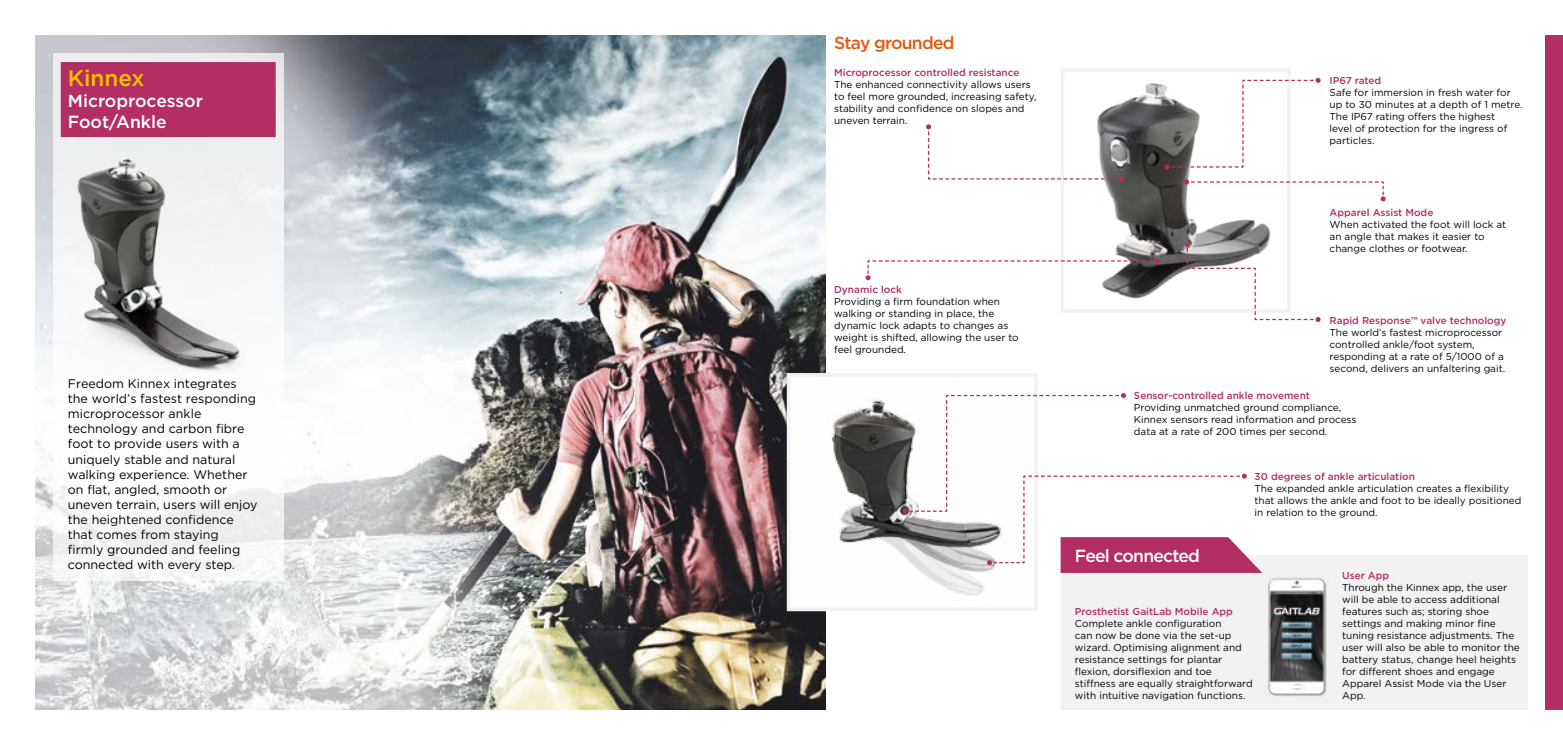
<style>
.page{position:relative;width:1563px;height:745px;background:#fff}
.page>*{position:absolute;margin:0;border:0;box-sizing:border-box;transform-origin:0 0}
.t1{font:500 22.5px "Gotham";color:#fcbf00}
.t2{font:500 17.5px/21px "Gotham";letter-spacing:-.01em;color:#fff}
.t3{font:500 17.5px "Gotham";letter-spacing:-.045em;color:#fff}
.t4{font:500 17.5px "Gotham";letter-spacing:-.045em;color:#e15a10}
.t5{font:12.5px/15px "Gotham";color:#000}
.t6{font:10px/12px "Gotham";color:#000}
.t7{font:500 10px "Gotham";color:#b22e63}
</style>
<div class="page">
<img style="left:35px;top:35px;width:791px;height:674px">
<div style="left:53px;top:53px;width:230px;height:527px;background:linear-gradient(to right,#fafafa,#f6f7f7)"></div>
<img style="left:68px;top:152px;width:176px;height:222px">
<div style="left:61px;top:62px;width:215px;height:75px;background:#b22e63"></div>
<div style="left:1545px;top:35px;width:18px;height:674px;background:#b22e63"></div>
<img style="left:1097px;top:83px;width:174px;height:216px">
<div style="left:1060px;top:68px;width:231px;height:244px;border:4px solid #f2f2f2"></div>
<img style="left:792px;top:378px;width:192px;height:227px">
<div style="left:787px;top:373px;width:251px;height:237px;border:4px solid #f2f2f2"></div>
<div style="left:1060px;top:554px;width:467px;height:155px;background:#f2f2f2"></div>
<img style="left:1266px;top:576px;width:61px;height:120px">
<svg style="left:926px;top:124px;width:198px;height:57px"></svg>
<svg style="left:1164px;top:78px;width:156px;height:91px"></svg>
<svg style="left:865px;top:258px;width:294px;height:22px"></svg>
<svg style="left:1184px;top:179px;width:201px;height:22px"></svg>
<svg style="left:1185px;top:242px;width:135px;height:80px"></svg>
<svg style="left:902px;top:393px;width:361px;height:180px"></svg>
<h1 class="t1" style="left:68px;top:63px;width:78px">Kinnex</h1>
<h2 class="t2" style="left:68px;top:90px;width:137px">Microprocessor<br>Foot/Ankle</h2>
<p class="t5" style="left:68px;top:376px;width:191px">Freedom Kinnex integrates the world’s fastest responding microprocessor ankle technology and carbon fibre foot to provide users with a uniquely stable and natural walking experience. Whether on flat, angled, smooth or uneven terrain, users will enjoy the heightened confidence that comes from staying<br>firmly grounded and feeling connected with every step.</p>
<h2 class="t4" style="left:834px;top:32px;width:122px">Stay grounded</h2>
<p class="t7" style="left:834px;top:66px;width:187px">Microprocessor controlled resistance</p>
<p class="t6" style="left:834px;top:78px;width:204px">The enhanced connectivity allows users to feel more grounded, increasing safety, stability and confidence on slopes and uneven terrain.</p>
<p class="t7" style="left:834px;top:282px;width:69px">Dynamic lock</p>
<p class="t6" style="left:834px;top:294px;width:186px">Providing a firm foundation when walking or standing in place, the dynamic lock adapts to changes as weight is shifted, allowing the user to feel grounded.</p>
<p class="t7" style="left:1329px;top:74px;width:53px">IP67 rated</p>
<p class="t6" style="left:1329px;top:87px;width:194px">Safe for immersion in fresh water for up to 30 minutes at a depth of 1 metre.<br>The IP67 rating offers the highest<br>level of protection for the ingress of particles.</p>
<p class="t7" style="left:1329px;top:206px;width:105px">Apparel Assist Mode</p>
<p class="t6" style="left:1329px;top:218px;width:178px">When activated the foot will lock at an angle that makes it easier to change clothes or footwear.</p>
<p class="t7" style="left:1329px;top:313px;width:178px">Rapid Response™ valve technology</p>
<p class="t6" style="left:1329px;top:325px;width:177px">The world’s fastest microprocessor controlled ankle/foot system, responding at a rate of 5/1000 of a second, delivers an unfaltering gait.</p>
<p class="t7" style="left:1134px;top:388px;width:177px">Sensor-controlled ankle movement</p>
<p class="t6" style="left:1134px;top:401px;width:224px">Providing unmatched ground compliance,<br>Kinnex sensors read information and process data at a rate of 200 times per second.</p>
<h2 class="t3" style="left:1075px;top:544px;width:127px">Feel connected</h2>
<p class="t7" style="left:1254px;top:469px;width:162px">30 degrees of ankle articulation</p>
<p class="t6" style="left:1254px;top:482px;width:268px">The expanded ankle articulation creates a flexibility that allows the ankle and foot to be ideally positioned in relation to the ground.</p>
<p class="t7" style="left:1075px;top:604px;width:160px">Prosthetist GaitLab Mobile App</p>
<p class="t6" style="left:1075px;top:617px;width:179px">Complete ankle configuration<br>can now be done via the set-up wizard. Optimising alignment and resistance settings for plantar flexion, dorsiflexion and toe stiffness are equally straightforward with intuitive navigation functions.</p>
<p class="t7" style="left:1342px;top:568px;width:49px">User App</p>
<p class="t6" style="left:1342px;top:581px;width:179px">Through the Kinnex app, the user will be able to access additional features such as; storing shoe settings and making minor fine tuning resistance adjustments. The user will also be able to monitor the battery status, change heel heights for different shoes and engage<br>Apparel Assist Mode via the User<br>App.</p>
</div>
